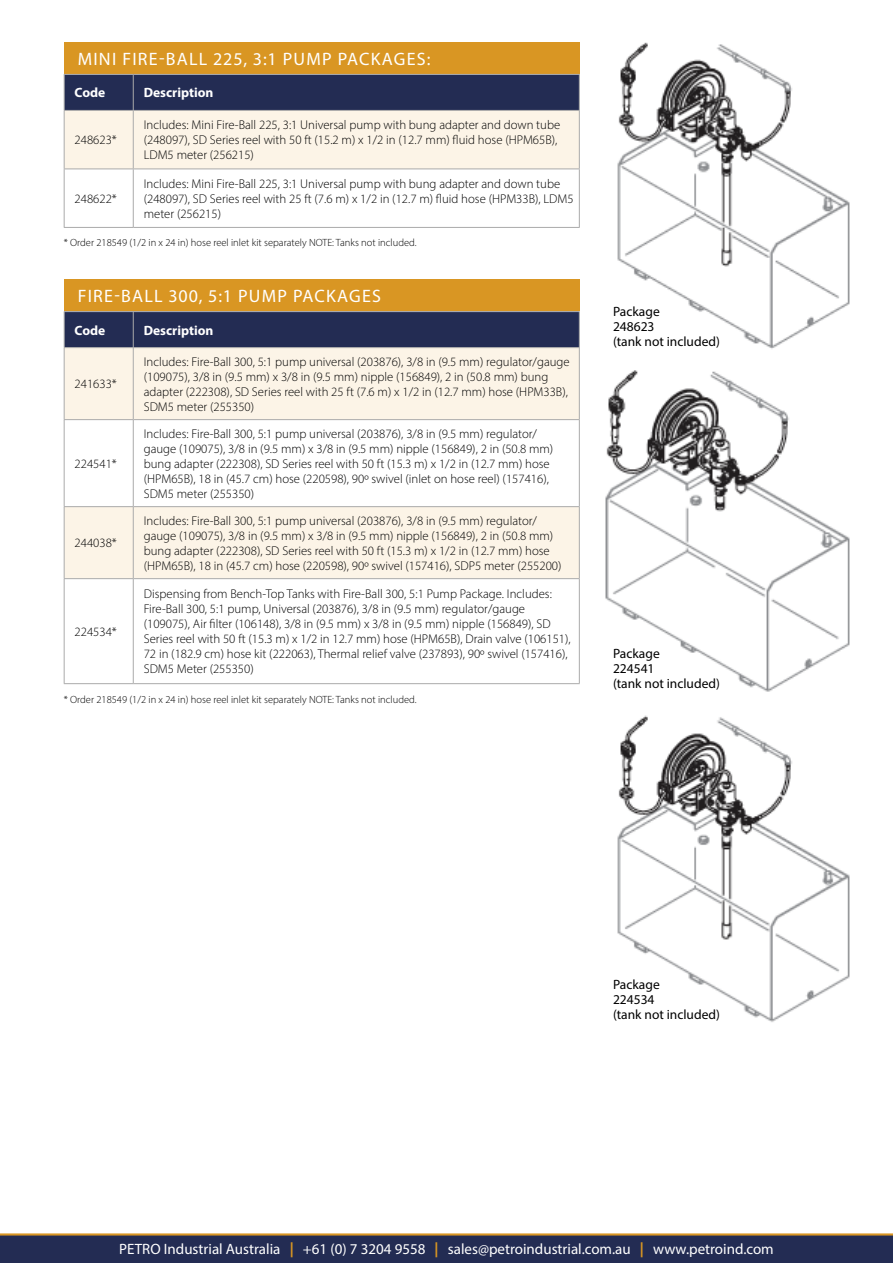
<style>
.page{position:relative;width:893px;height:1263px;background:#fff}
.page>*{position:absolute;margin:0;border:0;box-sizing:border-box;transform-origin:0 0}
.t1{font:18px "Myriad Pro";letter-spacing:.07em;color:#fff}
.t2{font:15px "Myriad Pro";color:#fff}
.t3{font:13.5px/15px "Myriad Pro";color:#000}
.t4{font:700 13.5px "Myriad Pro";color:#fff}
.t5{font:300 12.75px/15px "Myriad Pro";color:#000}
.t6{font:300 10.5px "Myriad Pro";color:#000}
.s1{font-family:"Helvetica Neue";font-weight:700;color:#d99623}
</style>
<div class="page">
<div style="left:64px;top:43px;width:516px;height:31px;background:#d99623"></div>
<svg style="left:65px;top:75px;width:514px;height:152px"></svg>
<hr style="left:64px;top:74px;width:69px;height:1px;background:#aaa">
<hr style="left:64px;top:75px;width:1px;height:35px;background:#aaa">
<hr style="left:133px;top:74px;width:447px;height:1px;background:#aaa">
<hr style="left:133px;top:75px;width:1px;height:35px;background:#aaa">
<hr style="left:579px;top:75px;width:1px;height:35px;background:#aaa">
<hr style="left:64px;top:110px;width:69px;height:1px;background:#aaa">
<hr style="left:64px;top:111px;width:1px;height:58px;background:#aaa">
<hr style="left:133px;top:110px;width:447px;height:1px;background:#aaa">
<hr style="left:133px;top:111px;width:1px;height:58px;background:#aaa">
<hr style="left:579px;top:111px;width:1px;height:58px;background:#aaa">
<hr style="left:64px;top:169px;width:69px;height:1px;background:#aaa">
<hr style="left:64px;top:169px;width:1px;height:58px;background:#aaa">
<hr style="left:133px;top:169px;width:447px;height:1px;background:#aaa">
<hr style="left:133px;top:169px;width:1px;height:58px;background:#aaa">
<hr style="left:579px;top:169px;width:1px;height:58px;background:#aaa">
<hr style="left:64px;top:227px;width:69px;height:1px;background:#aaa">
<hr style="left:133px;top:227px;width:447px;height:1px;background:#aaa">
<div style="left:64px;top:280px;width:516px;height:31px;background:#d99623"></div>
<div style="left:65px;top:312px;width:514px;height:35px;background:#232c53"></div>
<div style="left:65px;top:348px;width:514px;height:71px;background:#fcf4e7"></div>
<svg style="left:65px;top:420px;width:514px;height:263px"></svg>
<hr style="left:64px;top:311px;width:69px;height:1px;background:#aaa">
<hr style="left:64px;top:312px;width:1px;height:35px;background:#aaa">
<hr style="left:133px;top:311px;width:447px;height:1px;background:#aaa">
<hr style="left:133px;top:312px;width:1px;height:35px;background:#aaa">
<hr style="left:579px;top:312px;width:1px;height:35px;background:#aaa">
<hr style="left:64px;top:347px;width:69px;height:1px;background:#aaa">
<hr style="left:64px;top:348px;width:1px;height:71px;background:#aaa">
<hr style="left:133px;top:347px;width:447px;height:1px;background:#aaa">
<hr style="left:133px;top:348px;width:1px;height:71px;background:#aaa">
<hr style="left:579px;top:348px;width:1px;height:71px;background:#aaa">
<hr style="left:64px;top:419px;width:69px;height:1px;background:#aaa">
<hr style="left:64px;top:420px;width:1px;height:86px;background:#aaa">
<hr style="left:133px;top:419px;width:447px;height:1px;background:#aaa">
<hr style="left:133px;top:420px;width:1px;height:86px;background:#aaa">
<hr style="left:579px;top:420px;width:1px;height:86px;background:#aaa">
<hr style="left:64px;top:506px;width:69px;height:1px;background:#aaa">
<hr style="left:64px;top:507px;width:1px;height:71px;background:#aaa">
<hr style="left:133px;top:506px;width:447px;height:1px;background:#aaa">
<hr style="left:133px;top:507px;width:1px;height:71px;background:#aaa">
<hr style="left:579px;top:507px;width:1px;height:71px;background:#aaa">
<hr style="left:64px;top:578px;width:69px;height:1px;background:#aaa">
<hr style="left:64px;top:579px;width:1px;height:104px;background:#aaa">
<hr style="left:133px;top:578px;width:447px;height:1px;background:#aaa">
<hr style="left:133px;top:579px;width:1px;height:104px;background:#aaa">
<hr style="left:579px;top:579px;width:1px;height:104px;background:#aaa">
<hr style="left:64px;top:683px;width:69px;height:1px;background:#aaa">
<hr style="left:133px;top:683px;width:447px;height:1px;background:#aaa">
<img style="left:605px;top:42px;width:245px;height:980px">
<div style="left:0;top:1234px;width:893px;height:29px;background:#232c53"></div>
<hr style="left:0;top:1233px;width:893px;height:2px;background:#d99623">
<h1 class="t1" style="left:78px;top:48px;width:354px">MINI FIRE-BALL 225, 3:1 PUMP PACKAGES:</h1>
<p class="t4" style="left:75px;top:84px;width:32px">Code</p>
<p class="t4" style="left:144px;top:84px;width:71px">Description</p>
<p class="t5" style="left:75px;top:133px;width:44px">248623*</p>
<p class="t5" style="left:144px;top:118px;width:418px">Includes: Mini Fire-Ball 225, 3:1 Universal pump with bung adapter and down tube (248097), SD Series reel with 50 ft (15.2 m) x 1/2 in (12.7 mm) fluid hose (HPM65B),<br>LDM5 meter (256215)</p>
<p class="t5" style="left:75px;top:191px;width:44px">248622*</p>
<p class="t5" style="left:144px;top:176px;width:431px">Includes: Mini Fire-Ball 225, 3:1 Universal pump with bung adapter and down tube (248097), SD Series reel with 25 ft (7.6 m) x 1/2 in (12.7 m) fluid hose (HPM33B), LDM5 meter (256215)</p>
<p class="t6" style="left:64px;top:236px;width:354px">* Order 218549 (1/2 in x 24 in) hose reel inlet kit separately NOTE: Tanks not included.</p>
<h1 class="t1" style="left:78px;top:285px;width:305px">FIRE-BALL 300, 5:1 PUMP PACKAGES</h1>
<p class="t4" style="left:75px;top:321px;width:32px">Code</p>
<p class="t4" style="left:144px;top:321px;width:71px">Description</p>
<p class="t5" style="left:75px;top:376px;width:44px">241633*</p>
<p class="t5" style="left:75px;top:456px;width:44px">224541*</p>
<p class="t5" style="left:75px;top:535px;width:44px">244038*</p>
<p class="t5" style="left:75px;top:624px;width:44px">224534*</p>
<p class="t5" style="left:144px;top:354px;width:427px">Includes: Fire-Ball 300, 5:1 pump universal (203876), 3/8 in (9.5 mm) regulator/gauge (109075), 3/8 in (9.5 mm) x 3/8 in (9.5 mm) nipple (156849), 2 in (50.8 mm) bung adapter (222308), SD Series reel with 25 ft (7.6 m) x 1/2 in (12.7 mm) hose (HPM33B), SDM5 meter (255350)</p>
<p class="t5" style="left:144px;top:426px;width:411px">Includes: Fire-Ball 300, 5:1 pump universal (203876), 3/8 in (9.5 mm) regulator/ gauge (109075), 3/8 in (9.5 mm) x 3/8 in (9.5 mm) nipple (156849), 2 in (50.8 mm) bung adapter (222308), SD Series reel with 50 ft (15.3 m) x 1/2 in (12.7 mm) hose (HPM65B), 18 in (45.7 cm) hose (220598), 90º swivel (inlet on hose reel) (157416), SDM5 meter (255350)</p>
<p class="t5" style="left:144px;top:513px;width:419px">Includes: Fire-Ball 300, 5:1 pump universal (203876), 3/8 in (9.5 mm) regulator/ gauge (109075), 3/8 in (9.5 mm) x 3/8 in (9.5 mm) nipple (156849), 2 in (50.8 mm) bung adapter (222308), SD Series reel with 50 ft (15.3 m) x 1/2 in (12.7 mm) hose (HPM65B), 18 in (45.7 cm) hose (220598), 90º swivel (157416), SDP5 meter (255200)</p>
<p class="t5" style="left:144px;top:586px;width:428px">Dispensing from Bench-Top Tanks with Fire-Ball 300, 5:1 Pump Package. Includes:<br>Fire-Ball 300, 5:1 pump, Universal (203876), 3/8 in (9.5 mm) regulator/gauge (109075), Air filter (106148), 3/8 in (9.5 mm) x 3/8 in (9.5 mm) nipple (156849), SD Series reel with 50 ft (15.3 m) x 1/2 in 12.7 mm) hose (HPM65B), Drain valve (106151), 72 in (182.9 cm) hose kit (222063), Thermal relief valve (237893), 90º swivel (157416), SDM5 Meter (255350)</p>
<p class="t6" style="left:64px;top:693px;width:354px">* Order 218549 (1/2 in x 24 in) hose reel inlet kit separately NOTE: Tanks not included.</p>
<p class="t3" style="left:613px;top:303px;width:108px">Package<br>248623<br>(tank not included)</p>
<p class="t3" style="left:613px;top:646px;width:108px">Package<br>224541<br>(tank not included)</p>
<p class="t3" style="left:613px;top:976px;width:108px">Package<br>224534<br>(tank not included)</p>
<p class="t2" style="left:119px;top:1239px;width:656px">PETRO Industrial Australia <span class="s1">|</span> +61 (0) 7 3204 9558 <span class="s1">|</span> sales@petroindustrial.com.au <span class="s1">|</span> www.petroind.com</p>
</div>
